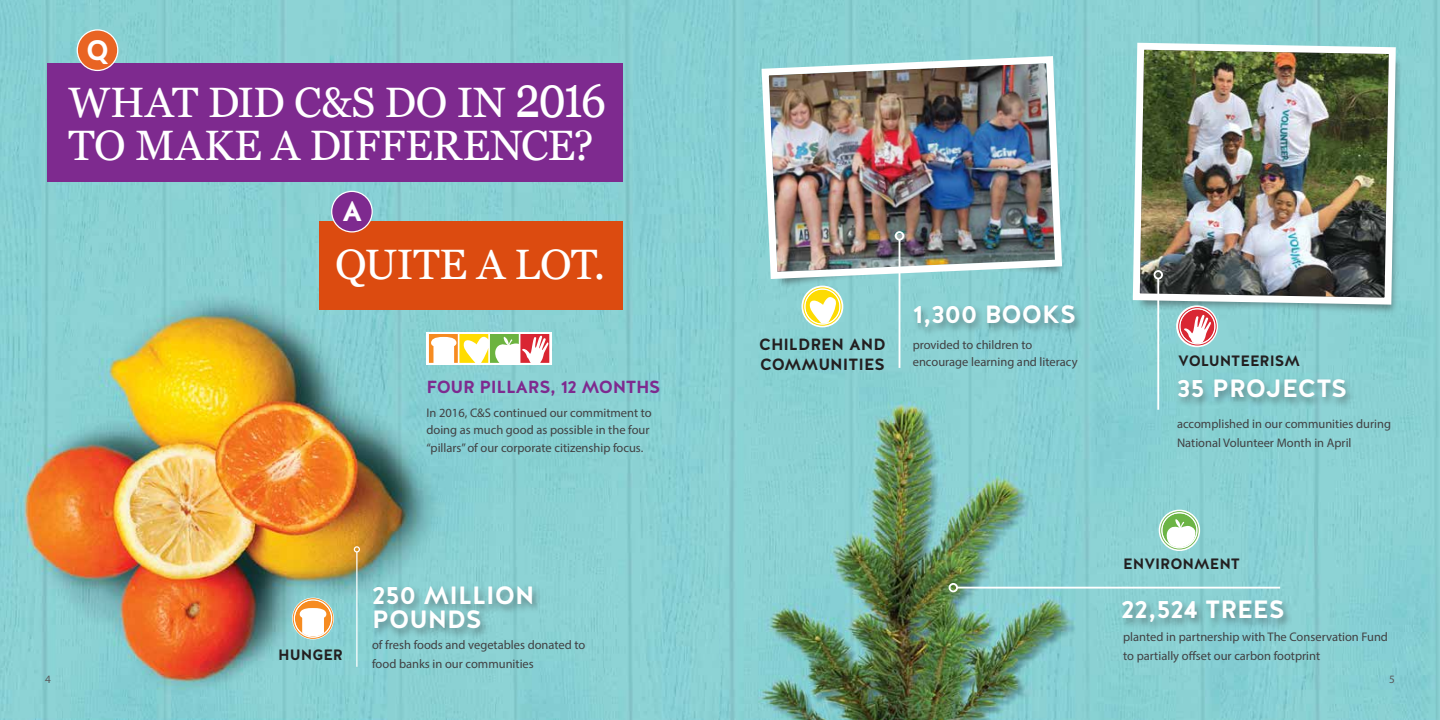
<style>
.page{position:relative;width:1440px;height:720px;background:#fff}
.page>*{position:absolute;margin:0;border:0;box-sizing:border-box;transform-origin:0 0}
.t1{font:42.5px/43.8px "Georgia";letter-spacing:-.005em;color:#fff}
.t2{font:700 28.12px "Halis R";color:#fff}
.t3{font:700 25px/23.8px "Halis R";color:#fff}
.t4{font:700 17.5px "Halis R";letter-spacing:-.02em;color:#7e2a8f}
.t5{font:700 16.25px/19.5px "Halis R";color:#231f20}
.t6{font:700 15px "Halis R";color:#231f20}
.t7{font:12.5px/18.8px "Myriad Pro";color:#414042}
.t8{font:11.25px "Myriad Pro";color:#58595b}
.s1{font-size:58.5px}
.s2{font-size:47.25px}
</style>
<div class="page">
<img style="left:720px;top:0;width:720px;height:720px">
<img style="left:0;top:0;width:720px;height:720px">
<div style="left:1136px;top:308px;width:254px;height:133px;background:#88d1d3"></div>
<div style="left:769px;top:68px;width:296px;height:221px;background:#231f20;opacity:.46"></div>
<div style="left:47px;top:63px;width:576px;height:119px;background:#7e2a8f"></div>
<div style="left:77px;top:30px;width:41px;height:40px;background:#e96423;border-radius:50%"></div>
<div style="left:77px;top:29px;width:41px;height:42px;border:1px solid #fff;border-radius:50%"></div>
<div style="left:319px;top:222px;width:303px;height:88px;background:#dc4b10"></div>
<div style="left:332px;top:191px;width:40px;height:41px;background:#7e2a8f;border-radius:50%"></div>
<div style="left:331px;top:191px;width:42px;height:42px;border:1px solid #fff;border-radius:50%"></div>
<hr style="left:356px;top:552px;width:2px;height:115px;background:#fff">
<div style="left:354px;top:546px;width:6px;height:7px;border:1px solid #fff;border-radius:50%"></div>
<img style="left:758px;top:52px;width:308px;height:231px">
<hr style="left:899px;top:240px;width:1px;height:128px;background:#fff">
<div style="left:895px;top:231px;width:9px;height:10px;border:2px solid #fff;border-radius:50%"></div>
<img style="left:1129px;top:0;width:270px;height:308px">
<hr style="left:1157px;top:279px;width:2px;height:131px;background:#fff">
<div style="left:1154px;top:270px;width:9px;height:9px;border:2px solid #fff;border-radius:50%"></div>
<div style="left:370px;top:584px;width:172px;height:56px;background:#231f20;opacity:.42"></div>
<div style="left:1119px;top:598px;width:173px;height:35px;background:#231f20;opacity:.42"></div>
<div style="left:911px;top:303px;width:173px;height:35px;background:#231f20;opacity:.42"></div>
<div style="left:1175px;top:377px;width:180px;height:32px;background:#231f20;opacity:.42"></div>
<svg style="left:426px;top:332px;width:126px;height:33px"></svg>
<svg style="left:429px;top:334px;width:120px;height:29px"></svg>
<hr style="left:957px;top:587px;width:323px;height:2px;background:#fff">
<div style="left:949px;top:583px;width:9px;height:9px;border:2px solid #fff;border-radius:50%"></div>
<svg style="left:293px;top:598px;width:40px;height:41px"></svg>
<div style="left:292px;top:598px;width:42px;height:41px;border:1px solid #fff;border-radius:50%"></div>
<div style="left:295px;top:601px;width:36px;height:36px;background:#f68b20;border-radius:50%"></div>
<svg style="left:298px;top:608px;width:30px;height:28px"></svg>
<div style="left:293px;top:598px;width:40px;height:41px;border:1px solid #f68b20;border-radius:50%"></div>
<div style="left:1159px;top:510px;width:41px;height:41px;border:1px solid #fff;border-radius:50%"></div>
<svg style="left:1160px;top:511px;width:39px;height:38px"></svg>
<svg style="left:1177px;top:306px;width:40px;height:41px"></svg>
<div style="left:1176px;top:305px;width:42px;height:42px;border:1px solid #fff;border-radius:50%"></div>
<svg style="left:1180px;top:309px;width:34px;height:34px"></svg>
<svg style="left:1182px;top:315px;width:30px;height:28px"></svg>
<div style="left:1178px;top:307px;width:39px;height:38px;border:1px solid #d92733;border-radius:50%"></div>
<svg style="left:802px;top:286px;width:41px;height:41px"></svg>
<div style="left:802px;top:286px;width:41px;height:41px;border:1px solid #fff;border-radius:50%"></div>
<div style="left:805px;top:290px;width:34px;height:34px;background:#fddb03;border-radius:50%"></div>
<svg style="left:805px;top:297px;width:33px;height:27px"></svg>
<div style="left:803px;top:287px;width:39px;height:39px;border:1px solid #fddb03;border-radius:50%"></div>
<h2 class="t2" style="left:86px;top:32px;width:25px">Q</h2>
<h1 class="t1" style="left:69px;top:78px;width:539px">WHAT DID C&amp;S DO IN <span class="s1">201</span><span class="s2">6<br></span>TO MAKE A DIFFERENCE?</h1>
<h2 class="t2" style="left:342px;top:193px;width:22px">A</h2>
<h1 class="t1" style="left:335px;top:241px;width:272px">QUITE A LOT.</h1>
<h3 class="t4" style="left:426px;top:376px;width:236px">FOUR PILLARS, 12 MONTHS</h3>
<p class="t7" style="left:426px;top:403px;width:227px;line-height:17.8px">In 2016, C&amp;S continued our commitment to doing as much good as possible in the four “pillars” of our corporate citizenship focus.</p>
<p class="t6" style="left:278px;top:645px;width:66px">HUNGER</p>
<h3 class="t3" style="left:372px;top:584px;width:164px">250 MILLION<br>POUNDS</h3>
<p class="t7" style="left:372px;top:635px;width:215px">of fresh foods and vegetables donated to food banks in our communities</p>
<h3 class="t5" style="left:759px;top:335px;width:128px">CHILDREN AND<br>COMMUNITIES</h3>
<h3 class="t3" style="left:913px;top:303px;width:165px">1,300 BOOKS</h3>
<p class="t7" style="left:913px;top:336px;width:166px;line-height:17.5px">provided to children to encourage learning and literacy</p>
<p class="t6" style="left:1178px;top:351px;width:123px">VOLUNTEERISM</p>
<h3 class="t3" style="left:1177px;top:377px;width:172px">35 PROJECTS</h3>
<p class="t7" style="left:1177px;top:414px;width:216px">accomplished in our communities during<br>National Volunteer Month in April</p>
<p class="t6" style="left:1123px;top:554px;width:118px">ENVIRONMENT</p>
<h3 class="t3" style="left:1121px;top:598px;width:165px">22,524 TREES</h3>
<p class="t7" style="left:1123px;top:627px;width:266px">planted in partnership with The Conservation Fund to partially offset our carbon footprint</p>
<p class="t8" style="left:45px;top:673px;width:7px">4</p>
<p class="t8" style="left:1389px;top:673px;width:7px">5</p>
</div>
